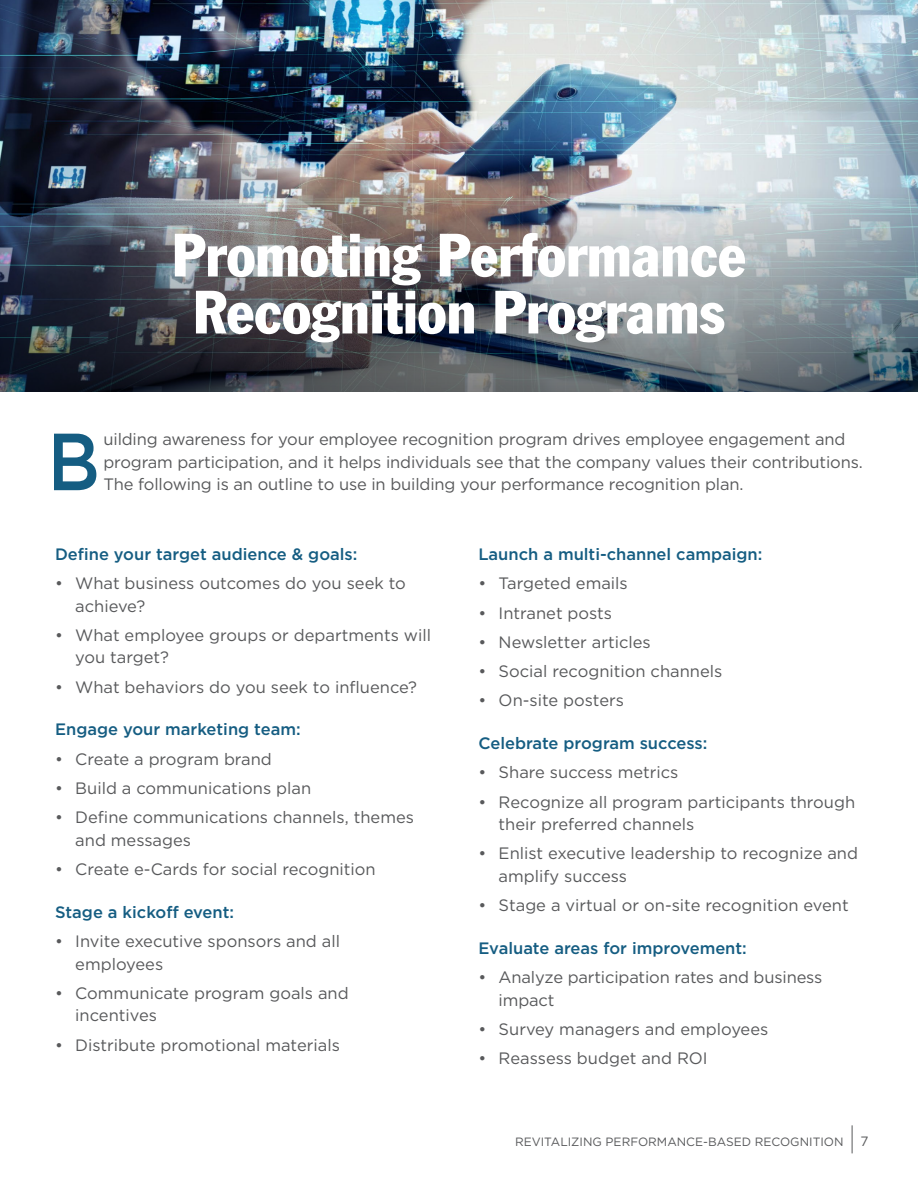
<style>
.page{position:relative;width:918px;height:1188px;background:#fff}
.page>*{position:absolute;margin:0;border:0;box-sizing:border-box;transform-origin:0 0}
.t1{font:500 80.85px "Gotham";color:#155d82;scale:.9 1}
.t2{font:condensed 60px/57px "Franklin Gothic Std";color:#fff;text-align:center}
.t3{font:16.5px/22.5px "Gotham";color:#58595b}
.t4{font:500 16.5px "Gotham";color:#155d82}
.t5{font:13.5px "Gotham";color:#58595b}
.t6{font:12px "Gotham";color:#58595b}
</style>
<div class="page">
<img style="left:0;top:0;width:918px;height:186px">
<img style="left:0;top:186px;width:918px;height:206px">
<svg style="left:852px;top:1125px;width:1px;height:28px"></svg>
<h2 class="t2" style="left:172px;top:227px;width:575px">Promoting Performance<br>Recognition Programs</h2>
<h1 class="t1" style="left:47px;top:409px;width:60px">B</h1>
<p class="t3" style="left:103px;top:428px;width:761px">uilding awareness for your employee recognition program drives employee engagement and program participation, and it helps individuals see that the company values their contributions.<br>The following is an outline to use in building your performance recognition plan.</p>
<p class="t4" style="left:55px;top:543px;width:304px">Define your target audience &amp; goals:</p>
<p class="t3" style="left:75px;top:572px;width:332px;text-indent:-20px">• What business outcomes do you seek to achieve?</p>
<p class="t3" style="left:75px;top:624px;width:357px;text-indent:-20px">• What employee groups or departments will you target?</p>
<p class="t3" style="left:55px;top:675px;width:364px">• What behaviors do you seek to influence?</p>
<p class="t4" style="left:55px;top:719px;width:247px">Engage your marketing team:</p>
<p class="t3" style="left:55px;top:747px;width:218px">• Create a program brand</p>
<p class="t3" style="left:55px;top:777px;width:258px">• Build a communications plan</p>
<p class="t3" style="left:75px;top:806px;width:340px;text-indent:-20px">• Define communications channels, themes and messages</p>
<p class="t3" style="left:55px;top:858px;width:322px">• Create e-Cards for social recognition</p>
<p class="t4" style="left:55px;top:901px;width:181px">Stage a kickoff event:</p>
<p class="t3" style="left:75px;top:930px;width:266px;text-indent:-20px">• Invite executive sponsors and all employees</p>
<p class="t3" style="left:75px;top:981px;width:275px;text-indent:-20px">• Communicate program goals and incentives</p>
<p class="t3" style="left:55px;top:1033px;width:286px">• Distribute promotional materials</p>
<p class="t4" style="left:478px;top:543px;width:285px">Launch a multi-channel campaign:</p>
<p class="t3" style="left:478px;top:572px;width:151px">• Targeted emails</p>
<p class="t3" style="left:478px;top:601px;width:135px">• Intranet posts</p>
<p class="t3" style="left:478px;top:630px;width:174px">• Newsletter articles</p>
<p class="t3" style="left:478px;top:660px;width:246px">• Social recognition channels</p>
<p class="t3" style="left:478px;top:689px;width:147px">• On-site posters</p>
<p class="t4" style="left:478px;top:732px;width:231px">Celebrate program success:</p>
<p class="t3" style="left:478px;top:761px;width:202px">• Share success metrics</p>
<p class="t3" style="left:499px;top:790px;width:358px;text-indent:-20px">• Recognize all program participants through their preferred channels</p>
<p class="t3" style="left:499px;top:842px;width:361px;text-indent:-20px">• Enlist executive leadership to recognize and amplify success</p>
<p class="t3" style="left:478px;top:894px;width:372px">• Stage a virtual or on-site recognition event</p>
<p class="t4" style="left:478px;top:937px;width:270px">Evaluate areas for improvement:</p>
<p class="t3" style="left:499px;top:966px;width:325px;text-indent:-20px">• Analyze participation rates and business impact</p>
<p class="t3" style="left:478px;top:1017px;width:291px">• Survey managers and employees</p>
<p class="t3" style="left:478px;top:1047px;width:231px">• Reassess budget and ROI</p>
<p class="t6" style="left:515px;top:1134px;width:330px">REVITALIZING PERFORMANCE-BASED RECOGNITION</p>
<p class="t5" style="left:861px;top:1132px;width:10px">7</p>
</div>
